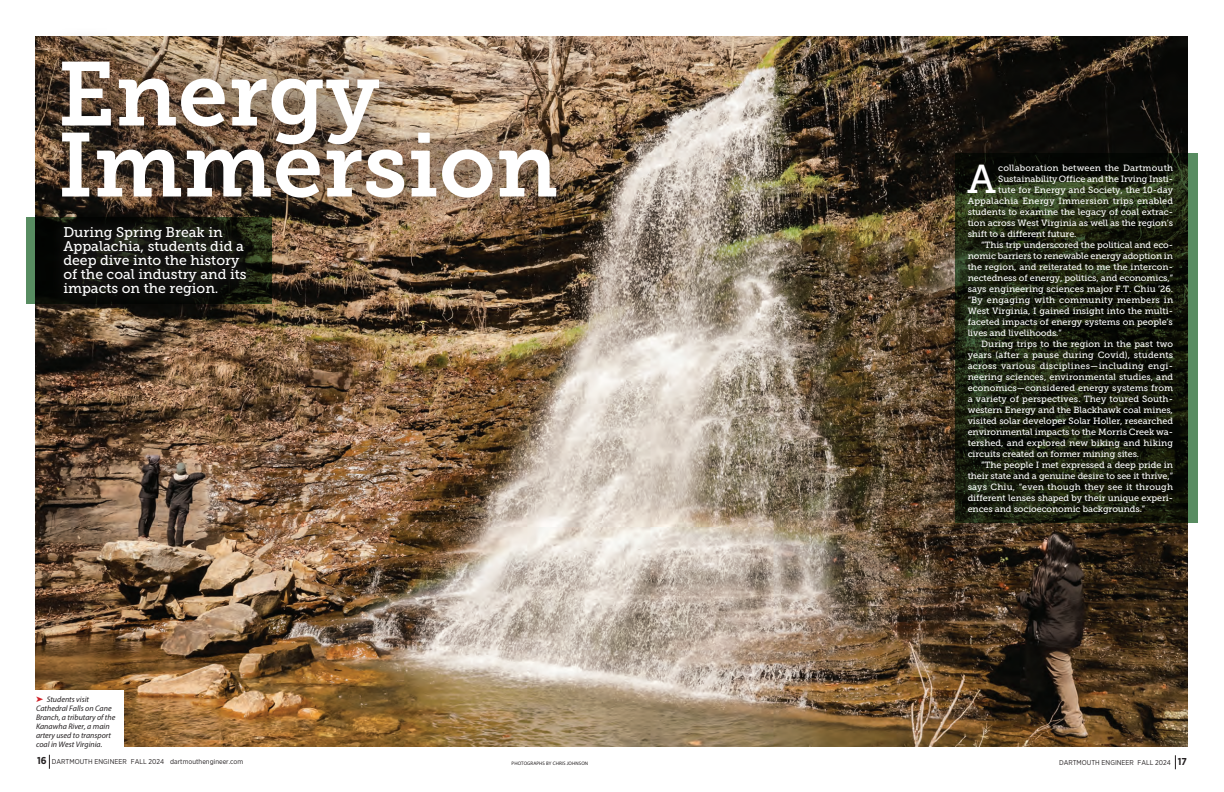
<style>
.page{position:relative;width:1224px;height:792px;background:#fff}
.page>*{position:absolute;margin:0;border:0;box-sizing:border-box;transform-origin:0 0}
.t1{font:90px/71px "Museo Slab 700";color:#fff}
.prof_body_text{font:40.2px "Museo Slab 500";color:#fff}
.prof_body_text-2{font:14px/14px "Museo Slab 500";color:#fff}
.prof_body_text-3{font:9px/11px "Museo Slab 500";letter-spacing:-.005em;color:#fff;text-align:justify}
.prof_body_text-4{font:9px "Museo Slab 500";letter-spacing:.015em;color:#fff}
.BODY{font:italic 8px/9px "Myriad Pro";color:#231f20}
.t2{font:7px "Gotham Narrow";color:#231f20}
.t3{font:5px "Myriad Pro";letter-spacing:.015em;color:#231f20}
.s1{color:#d02027}
.s2{font-weight:700;font-size:10px}
</style>
<div class="page">
<img style="left:35px;top:36px;width:1153px;height:711px">
<svg style="left:1175px;top:755px;width:1px;height:14px"></svg>
<svg style="left:956px;top:153px;width:242px;height:370px"></svg>
<div style="left:34px;top:690px;width:90px;height:57px;background:#fff"></div>
<div style="left:29px;top:26px;width:560px;height:206px;background:#231f20;opacity:.75"></div>
<svg style="left:49px;top:755px;width:1px;height:14px"></svg>
<svg style="left:26px;top:217px;width:245px;height:86px"></svg>
<svg style="left:50px;top:213px;width:210px;height:97px;fill:#11110f"></svg>
<p class="t1" style="left:58px;top:59px;width:502px">Energy<br>Immersion</p>
<p class="prof_body_text-2" style="left:63px;top:225px;width:185px">During Spring Break in<br>Appalachia, students did a deep dive into the history of the coal industry and its impacts on the region.</p>
<p class="BODY" style="left:36px;top:694px;width:55px"><span class="s1">➤</span> Students visit</p>
<p class="BODY" style="left:36px;top:703px;width:81px">Cathedral Falls on Cane<br>Branch, a tributary of the<br>Kanawha River, a main artery used to transport coal in West Virginia.</p>
<p class="t2" style="left:37px;top:758px;width:208px"><span class="s2">16</span> DARTMOUTH ENGINEER FALL 2024 dartmouthengineer.com</p>
<p class="t3" style="left:512px;top:760px;width:78px">PHOTOGRAPHS BY CHRIS JOHNSON</p>
<p class="prof_body_text" style="left:967px;top:157px;width:30px">A</p>
<p class="prof_body_text-4" style="left:998px;top:163px;width:176px">collaboration between the Dartmouth</p>
<p class="prof_body_text-3" style="left:998px;top:173px;width:176px">Sustainability Office and the Irving Insti-</p>
<p class="prof_body_text-3" style="left:998px;top:184px;width:176px">tute for Energy and Society, the 10-day</p>
<p class="prof_body_text-4" style="left:968px;top:196px;width:207px">Appalachia Energy Immersion trips enabled</p>
<p class="prof_body_text-3" style="left:968px;top:206px;width:207px">students to examine the legacy of coal extrac-</p>
<p class="prof_body_text-3" style="left:968px;top:217px;width:207px">tion across West Virginia as well as the region’s</p>
<p class="prof_body_text-3" style="left:968px;top:228px;width:110px">shift to a different future.</p>
<p class="prof_body_text-3" style="left:968px;top:239px;width:207px;text-indent:14px">“This trip underscored the political and eco&shy;nomic barriers to renewable energy adoption in the region, and reiterated to me the intercon&shy;nectedness of energy, politics, and economics,” says engineering sciences major F.T. Chiu ’26. “By engaging with community members in West Virginia, I gained insight into the multi&shy;faceted impacts of energy systems on people’s lives and livelihoods.”</p>
<p class="prof_body_text-3" style="left:968px;top:338px;width:207px;text-indent:14px">During trips to the region in the past two years (after a pause during Covid), students across various disciplines—including engi&shy;neering sciences, environmental studies, and economics—considered energy systems from a variety of perspectives. They toured South&shy;western Energy and the Blackhawk coal mines, visited solar developer Solar Holler, researched environmental impacts to the Morris Creek wa&shy;tershed, and explored new biking and hiking circuits created on former mining sites.</p>
<p class="prof_body_text-3" style="left:968px;top:459px;width:207px;text-indent:14px">“The people I met expressed a deep pride in their state and a genuine desire to see it thrive,” says Chiu, “even though they see it through different lenses shaped by their unique experi&shy;ences and socioeconomic backgrounds.”</p>
<p class="t2" style="left:1059px;top:758px;width:129px">DARTMOUTH ENGINEER FALL 2024 <span class="s2">17</span></p>
</div>
